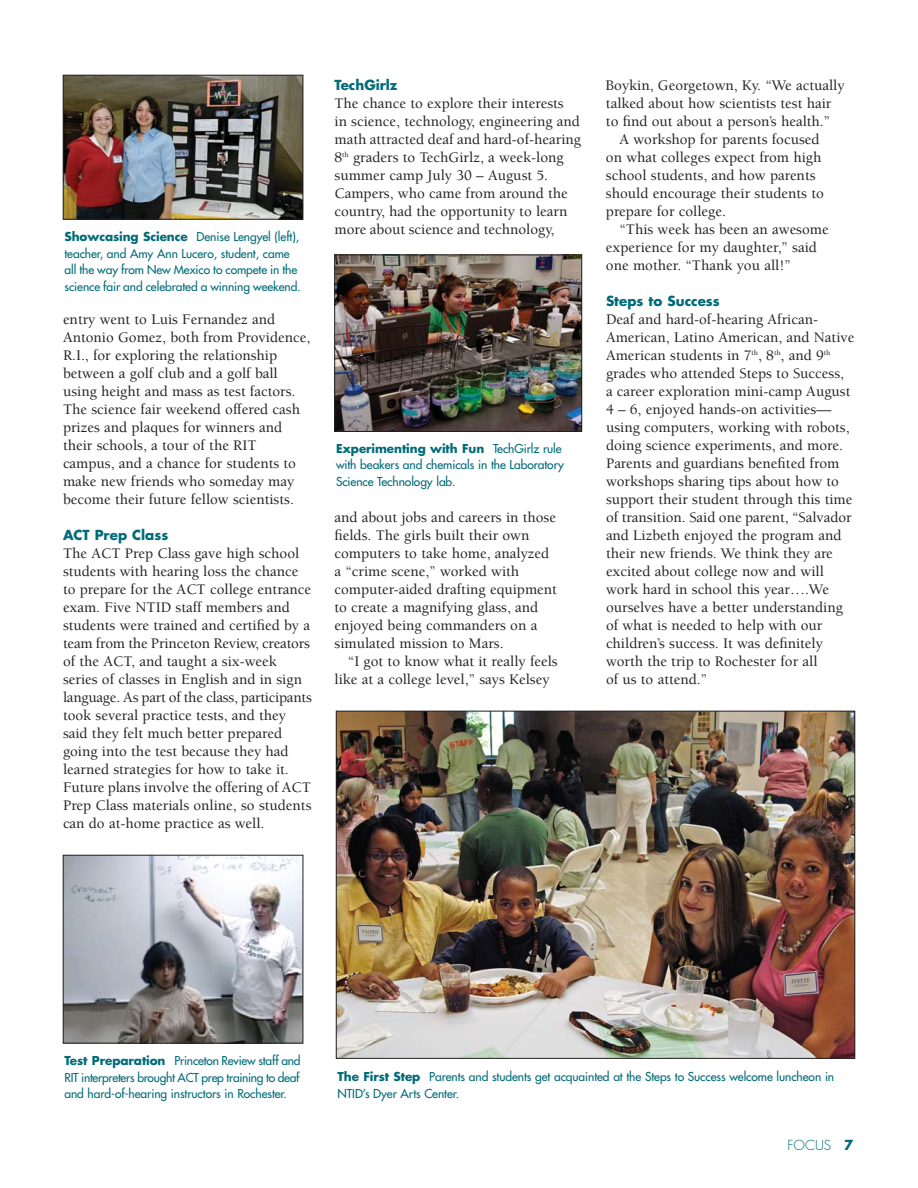
<style>
.page{position:relative;width:918px;height:1188px;background:#fff}
.page>*{position:absolute;margin:0;border:0;box-sizing:border-box;transform-origin:0 0}
.t1{font:500 15px/18px "Berkeley";color:#231f20}
.t2{font:700 13.5px "Futura";color:#006b79}
.t3{font:300 13.5px "Futura";color:#006b79}
.t4{font:12px/16.5px "Futura";letter-spacing:-.005em;color:#006b79}
.s1{font-weight:700}
</style>
<div class="page">
<img style="left:65px;top:77px;width:236px;height:140px">
<div style="left:63px;top:75px;width:240px;height:144px;border:1px solid #231f20"></div>
<img style="left:65px;top:857px;width:236px;height:184px">
<div style="left:63px;top:855px;width:240px;height:188px;border:1px solid #231f20"></div>
<img style="left:336px;top:257px;width:244px;height:173px">
<div style="left:334px;top:255px;width:248px;height:177px;border:1px solid #231f20"></div>
<img style="left:338px;top:713px;width:515px;height:344px">
<p class="t4" style="left:64px;top:230px;width:238px"><span class="s1">Showcasing Science</span> Denise Lengyel (left), teacher, and Amy Ann Lucero, student, came all the way from New Mexico to compete in the science fair and celebrated a winning weekend.</p>
<p class="t1" style="left:63px;top:312px;width:249px">entry went to Luis Fernandez and Antonio Gomez, both from Providence, R.I., for exploring the relationship between a golf club and a golf ball using height and mass as test factors.<br>The science fair weekend offered cash prizes and plaques for winners and their schools, a tour of the RIT campus, and a chance for students to make new friends who someday may become their future fellow scientists.</p>
<p class="t2" style="left:63px;top:529px;width:107px">ACT Prep Class</p>
<p class="t1" style="left:63px;top:546px;width:250px">The ACT Prep Class gave high school students with hearing loss the chance to prepare for the ACT college entrance exam. Five NTID staff members and students were trained and certified by a team from the Princeton Review, creators of the ACT, and taught a six-week series of classes in English and in sign language. As part of the class, participants took several practice tests, and they said they felt much better prepared going into the test because they had learned strategies for how to take it.<br>Future plans involve the offering of ACT Prep Class materials online, so students can do at-home practice as well.</p>
<p class="t2" style="left:334px;top:79px;width:65px">TechGirlz</p>
<p class="t1" style="left:334px;top:96px;width:248px">The chance to explore their interests<br>in science, technology, engineering and math attracted deaf and hard-of-hearing 8<sup>th</sup> graders to TechGirlz, a week-long summer camp July 30 – August 5.<br>Campers, who came from around the country, had the opportunity to learn more about science and technology,</p>
<p class="t4" style="left:336px;top:441px;width:230px"><span class="s1">Experimenting with Fun</span> TechGirlz rule with beakers and chemicals in the Laboratory<br>Science Technology lab.</p>
<p class="t1" style="left:334px;top:510px;width:224px">and about jobs and careers in those fields. The girls built their own computers to take home, analyzed a “crime scene,” worked with computer-aided drafting equipment to create a magnifying glass, and enjoyed being commanders on a simulated mission to Mars.</p>
<p class="t1" style="left:334px;top:654px;width:225px;text-indent:14px">“I got to know what it really feels like at a college level,” says Kelsey</p>
<p class="t1" style="left:606px;top:78px;width:240px">Boykin, Georgetown, Ky. “We actually</p>
<p class="t1" style="left:606px;top:96px;width:227px">talked about how scientists test hair</p>
<p class="t1" style="left:606px;top:114px;width:226px">to find out about a person’s health.”</p>
<p class="t1" style="left:619px;top:132px;width:202px">A workshop for parents focused</p>
<p class="t1" style="left:606px;top:150px;width:217px">on what colleges expect from high</p>
<p class="t1" style="left:606px;top:168px;width:211px">school students, and how parents</p>
<p class="t1" style="left:606px;top:186px;width:219px">should encourage their students to</p>
<p class="t1" style="left:606px;top:204px;width:122px">prepare for college.</p>
<p class="t1" style="left:619px;top:222px;width:211px">“This week has been an awesome</p>
<p class="t1" style="left:606px;top:240px;width:212px">experience for my daughter,” said</p>
<p class="t1" style="left:606px;top:258px;width:187px">one mother. “Thank you all!”</p>
<p class="t2" style="left:606px;top:295px;width:115px">Steps to Success</p>
<p class="t1" style="left:606px;top:312px;width:250px">Deaf and hard-of-hearing African-American, Latino American, and Native American students in 7<sup>th</sup>, 8<sup>th</sup>, and 9<sup>th </sup>grades who attended Steps to Success, a career exploration mini-camp August 4 – 6, enjoyed hands-on activities— using computers, working with robots, doing science experiments, and more.<br>Parents and guardians benefited from workshops sharing tips about how to support their student through this time of transition. Said one parent, “Salvador and Lizbeth enjoyed the program and their new friends. We think they are excited about college now and will work hard in school this year….We ourselves have a better understanding of what is needed to help with our children’s success. It was definitely worth the trip to Rochester for all<br>of us to attend.”</p>
<p class="t4" style="left:64px;top:1054px;width:238px;text-align:justify"><span class="s1">Test Preparation</span> Princeton Review staff and RIT interpreters brought ACT prep training to deaf and hard-of-hearing instructors in Rochester.</p>
<p class="t4" style="left:338px;top:1069px;width:498px"><span class="s1">The First Step</span> Parents and students get acquainted at the Steps to Success welcome luncheon in<br>NTID’s Dyer Arts Center.</p>
<p class="t3" style="left:788px;top:1139px;width:67px">FOCUS <span class="s1">7</span></p>
</div>
